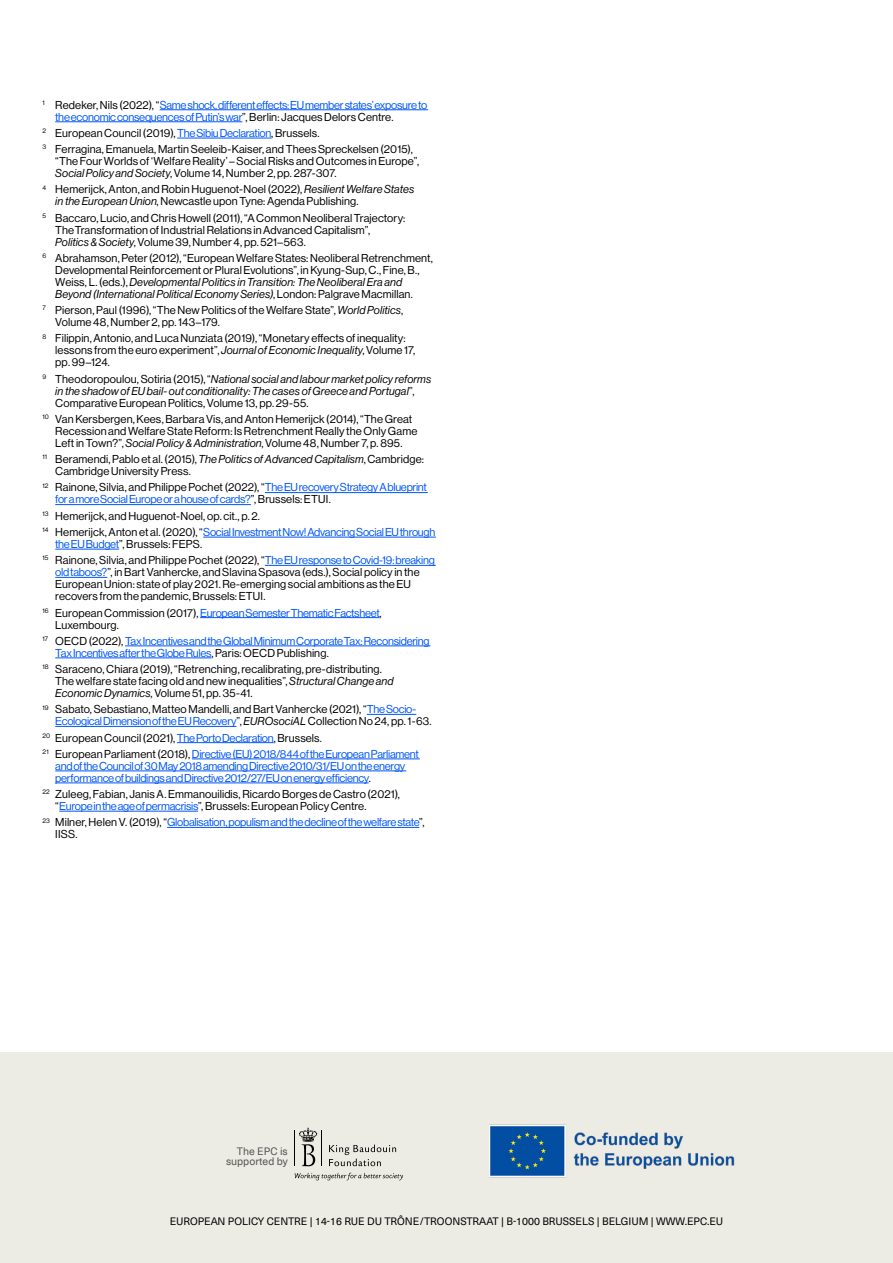
<style>
.page{position:relative;width:893px;height:1263px;background:#fff}
.page>*{position:absolute;margin:0;border:0;box-sizing:border-box;transform-origin:0 0}
.t1{font:18px "Neue Haas Unica W06";color:#000}
.t2{font:11.25px/12px "N Haas Grotesk DS Pro 55 Rg";letter-spacing:.01em;color:#000}
.t3{font:11.25px/12px "N Haas Grotesk DS Pro 55 Rg";letter-spacing:-.025em;color:#0056f7}
.t4{font:11.25px/12px "N Haas Grotesk DS Pro 56 It";letter-spacing:.01em;color:#000}
.t5{font:11.25px/16.2px "N Haas Grotesk DS Pro 55 Rg";letter-spacing:-.01em;color:#000}
.t6{font:11.25px/12px "N Haas Grotesk DS Pro 55 Rg";letter-spacing:-.02em;color:#000}
.t7{font:10.5px "Neue Haas Unica W06";color:#000}
.t8{font:10.5px/10.5px "Neue Haas Unica W06";color:#575756;text-align:right}
.s1{color:#000}
.s2{color:#0056f7}
.s3{font-family:"N Haas Grotesk DS Pro 56 It"}
.s4{font-family:"N Haas Grotesk DS Pro 55 Rg"}
</style>
<div class="page">
<hr style="left:160px;top:109px;width:268px;height:1px;background:#0056f7">
<hr style="left:55px;top:121px;width:187px;height:1px;background:#0056f7">
<hr style="left:177px;top:138px;width:94px;height:1px;background:#0056f7">
<hr style="left:265px;top:492px;width:163px;height:1px;background:#0056f7">
<hr style="left:55px;top:504px;width:196px;height:1px;background:#0056f7">
<hr style="left:203px;top:537px;width:233px;height:1px;background:#0056f7">
<hr style="left:55px;top:549px;width:64px;height:1px;background:#0056f7">
<hr style="left:265px;top:565px;width:171px;height:1px;background:#0056f7">
<hr style="left:55px;top:577px;width:52px;height:1px;background:#0056f7">
<hr style="left:200px;top:617px;width:180px;height:1px;background:#0056f7">
<hr style="left:125px;top:645px;width:305px;height:1px;background:#0056f7">
<hr style="left:55px;top:657px;width:156px;height:1px;background:#0056f7">
<hr style="left:367px;top:714px;width:49px;height:1px;background:#0056f7">
<hr style="left:55px;top:726px;width:181px;height:1px;background:#0056f7">
<hr style="left:177px;top:742px;width:97px;height:1px;background:#0056f7">
<hr style="left:192px;top:759px;width:228px;height:1px;background:#0056f7">
<hr style="left:55px;top:771px;width:351px;height:1px;background:#0056f7">
<hr style="left:55px;top:783px;width:314px;height:1px;background:#0056f7">
<hr style="left:59px;top:811px;width:139px;height:1px;background:#0056f7">
<hr style="left:167px;top:827px;width:252px;height:1px;background:#0056f7">
<div style="left:0;top:1052px;width:893px;height:211px;background:#ecebe4"></div>
<img style="left:489px;top:1124px;width:246px;height:54px">
<hr style="left:322px;top:1130px;width:1px;height:36px;background:#000">
<svg style="left:299px;top:1128px;width:18px;height:38px"></svg>
<hr style="left:294px;top:1130px;width:1px;height:36px;background:#000">
<svg style="left:329px;top:1144px;width:67px;height:22px"></svg>
<svg style="left:295px;top:1173px;width:108px;height:7px"></svg>
<p class="t3" style="left:55px;top:99px;width:373px;text-indent:-13px"><sup>1</sup> <span class="s1">Redeker, Nils (2022), “</span>Same shock, different effects: EU member states’ exposure to the economic consequences of Putin’s war<span class="s1">”, Berlin: Jacques Delors Centre.</span></p>
<p class="t2" style="left:43px;top:125px;width:372px;line-height:16.2px"><sup>2</sup> European Council (2019), <span class="s2">The Sibiu Declaration</span>, Brussels.<br><sup>3</sup> Ferragina, Emanuela, Martin Seeleib-Kaiser, and Thees Spreckelsen (2015),</p>
<p class="t2" style="left:55px;top:155px;width:365px">“The Four Worlds of ‘Welfare Reality’ – Social Risks and Outcomes in Europe”,<br><span class="s3">Social Policy and Society</span>, Volume 14, Number 2, pp. 287-307.</p>
<p class="t2" style="left:55px;top:184px;width:360px;text-indent:-13px"><sup>4</sup> Hemerijck, Anton, and Robin Huguenot-Noel (2022), <span class="s3">Resilient Welfare States in the European Union</span>, Newcastle upon Tyne: Agenda Publishing.</p>
<p class="t2" style="left:55px;top:212px;width:352px;text-indent:-13px"><sup>5</sup> Baccaro, Lucio, and Chris Howell (2011), “A Common Neoliberal Trajectory:<br>The Transformation of Industrial Relations in Advanced Capitalism”,<br><span class="s3">Politics &amp; Society</span>, Volume 39, Number 4, pp. 521–563.</p>
<p class="t2" style="left:43px;top:252px;width:392px;text-align:center"><sup>6</sup> Abrahamson, Peter (2012), “European Welfare States: Neoliberal Retrenchment,<br>Developmental Reinforcement or Plural Evolutions”, in Kyung-Sup, C., Fine, B.,</p>
<p class="t4" style="left:55px;top:276px;width:359px"><span class="s4">Weiss, L. (eds.),</span> Developmental Politics in Transition: The Neoliberal Era and<br>Beyond (International Political Economy Series)<span class="s4">, London: Palgrave Macmillan.</span></p>
<p class="t2" style="left:55px;top:304px;width:349px;text-indent:-13px"><sup>7</sup> Pierson, Paul (1996), “The New Politics of the Welfare State”, <span class="s3">World Politics</span>,<br>Volume 48, Number 2, pp. 143–179.</p>
<p class="t2" style="left:55px;top:333px;width:361px;text-indent:-13px"><sup>8</sup> Filippin, Antonio, and Luca Nunziata (2019), “Monetary effects of inequality: lessons from the euro experiment”, <span class="s3">Journal of Economic Inequality</span>, Volume 17, pp. 99–124.</p>
<p class="t4" style="left:43px;top:373px;width:390px;text-align:center"><sup>9</sup> <span class="s4">Theodoropoulou, Sotiria (2015), “</span>National social and labour market policy reforms in the shadow of EU bail- out conditionality: The cases of Greece and Portugal<span class="s4">”,</span></p>
<p class="t2" style="left:43px;top:395px;width:371px;line-height:16.2px;text-indent:13px">Comparative European Politics, Volume 13, pp. 29-55.<br><sup>10</sup> Van Kersbergen, Kees, Barbara Vis, and Anton Hemerijck (2014), “The Great</p>
<p class="t2" style="left:55px;top:425px;width:364px">Recession and Welfare State Reform: Is Retrenchment Really the Only Game<br>Left in Town?”, <span class="s3">Social Policy &amp; Administration</span>, Volume 48, Number 7, p. 895.</p>
<p class="t2" style="left:55px;top:453px;width:370px;text-indent:-13px"><sup>11</sup> Beramendi, Pablo et al. (2015), <span class="s3">The Politics of Advanced Capitalism</span>, Cambridge:<br>Cambridge University Press.</p>
<p class="t3" style="left:55px;top:482px;width:373px;text-indent:-13px"><sup>12</sup> <span class="s1">Rainone, Silvia, and Philippe Pochet (2022), “</span>The EU recovery Strategy A blueprint for a more Social Europe or a house of cards?<span class="s1">”, Brussels: ETUI.</span></p>
<p class="t5" style="left:43px;top:508px;width:394px"><sup>13</sup> Hemerijck, and Huguenot-Noel, op. cit., p. 2.<br><sup>14</sup> Hemerijck, Anton et al. (2020), “<span class="s2">Social Investment Now! Advancing Social EU through</span></p>
<p class="t2" style="left:43px;top:536px;width:394px;line-height:16.2px;text-indent:13px"><span class="s2">the EU Budget</span>”, Brussels: FEPS.<br><sup>15</sup> Rainone, Silvia, and Philippe Pochet (2022), “<span class="s2">The EU response to Covid-19: breaking</span></p>
<p class="t2" style="left:55px;top:566px;width:366px"><span class="s2">old taboos?</span>”, in Bart Vanhercke, and Slavina Spasova (eds.), Social policy in the<br>European Union: state of play 2021. Re-emerging social ambitions as the EU recovers from the pandemic, Brussels: ETUI.</p>
<p class="t6" style="left:55px;top:607px;width:328px;text-indent:-13px"><sup>16</sup> European Commission (2017), <span class="s2">European Semester Thematic Factsheet</span>,<br>Luxembourg.</p>
<p class="t3" style="left:55px;top:635px;width:376px;text-indent:-13px"><sup>17</sup> <span class="s1">OECD (2022),</span> Tax Incentives and the Global Minimum Corporate Tax: Reconsidering<br>Tax Incentives after the Globe Rules<span class="s1">, Paris: OECD Publishing.</span></p>
<p class="t2" style="left:55px;top:663px;width:340px;text-indent:-13px"><sup>18</sup> Saraceno, Chiara (2019), “Retrenching, recalibrating, pre-distributing.<br>The welfare state facing old and new inequalities”, <span class="s3">Structural Change and<br>Economic Dynamics</span>, Volume 51, pp. 35-41.</p>
<p class="t2" style="left:55px;top:703px;width:378px;text-indent:-13px"><sup>19</sup> Sabato, Sebastiano, Matteo Mandelli, and Bart Vanhercke (2021), “<span class="s2">The Socio-<br>Ecological Dimension of the EU Recovery</span>”, <span class="s3">EUROsociAL</span> Collection No 24, pp. 1-63.</p>
<p class="t3" style="left:43px;top:729px;width:378px;line-height:16.2px"><sup>20</sup> <span class="s1">European Council (2021),</span> The Porto Declaration<span class="s1">, Brussels.<br></span><sup>21</sup> <span class="s1">European Parliament (2018),</span> Directive (EU) 2018/844 of the European Parliament</p>
<p class="t3" style="left:55px;top:760px;width:352px">and of the Council of 30 May 2018 amending Directive 2010/31/EU on the energy performance of buildings and Directive 2012/27/EU on energy efficiency<span class="s1">.</span></p>
<p class="t2" style="left:55px;top:788px;width:346px;text-indent:-13px"><sup>22</sup> Zuleeg, Fabian, Janis A. Emmanouilidis, Ricardo Borges de Castro (2021), “<span class="s2">Europe in the age of permacrisis</span>”, Brussels: European Policy Centre.</p>
<p class="t3" style="left:55px;top:816px;width:371px;text-indent:-13px"><sup>23</sup> <span class="s1">Milner, Helen V. (2019), “</span>Globalisation, populism and the decline of the welfare state<span class="s1">”,<br>IISS.</span></p>
<p class="t8" style="left:226px;top:1145px;width:63px">The EPC is supported by</p>
<h1 class="t1" style="left:441px;top:1201px;width:12px">6</h1>
<p class="t7" style="left:170px;top:1214px;width:555px">EUROPEAN POLICY CENTRE | 14-16 RUE DU TRÔNE/TROONSTRAAT | B-1000 BRUSSELS | BELGIUM | WWW.EPC.EU</p>
</div>
